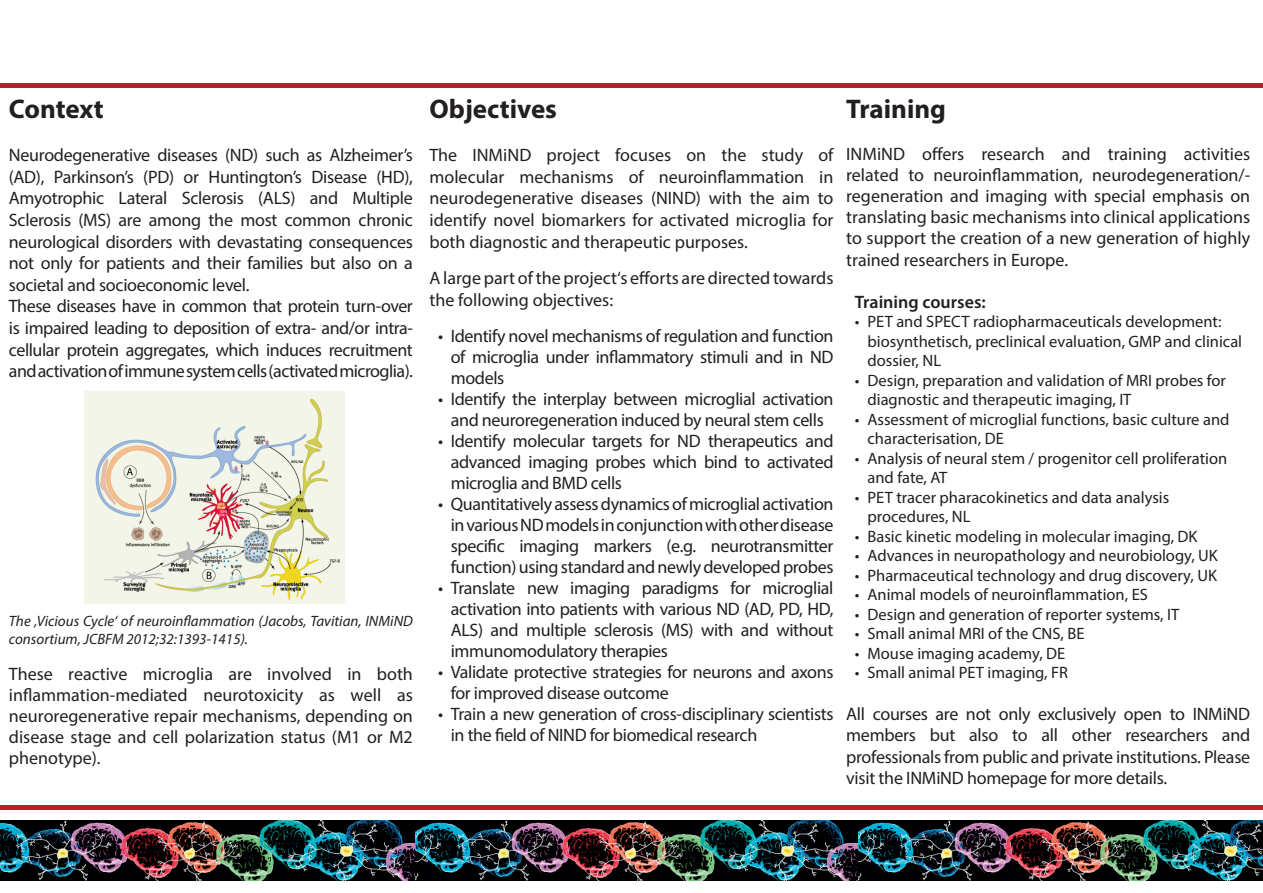
<style>
.page{position:relative;width:1263px;height:893px;background:#fff}
.page>*{position:absolute;margin:0;border:0;box-sizing:border-box;transform-origin:0 0}
.t1{font:700 27px "Myriad Pro";color:#231f20}
.t2{font:18px/21px "Myriad Pro";letter-spacing:-.02em;color:#231f20;text-align:justify}
.t3{font:18px/21.6px "Myriad Pro";color:#231f20}
.t4{font:600 18px "Myriad Pro";color:#231f20}
.t5{font:16.5px/19.5px "Myriad Pro";color:#231f20}
.t6{font:italic 15px/18px "Myriad Pro";color:#231f20}
.s1{color:#fff}
</style>
<div class="page">
<hr style="left:0;top:83px;width:1263px;height:4px;background:#be1d2c">
<hr style="left:0;top:806px;width:1263px;height:4px;background:#be1d2c">
<img style="left:0;top:821px;width:1263px;height:59px">
<img style="left:85px;top:391px;width:260px;height:213px">
<p class="t1" style="left:9px;top:91px;width:96px">Context</p>
<p class="t2" style="left:9px;top:144px;width:406px;line-height:21.6px">Neurodegenerative diseases (ND) such as Alzheimer’s (AD), Parkinson’s (PD) or Huntington’s Disease (HD), Amyotrophic Lateral Sclerosis (ALS) and Multiple Sclerosis (MS) are among the most common chronic neurological disorders with devastating consequences not only for patients and their families but also on a societal and socioeconomic level.</p>
<p class="t2" style="left:9px;top:295px;width:405px;line-height:21.6px">These diseases have in common that protein turn-over is impaired leading to deposition of extra- and/or intra&shy;cellular protein aggregates, which induces recruitment and activation of immune system cells (activated microglia).</p>
<p class="t6" style="left:9px;top:612px;width:405px">The ‚Vicious Cycle‘ of neuroinflammation (Jacobs, Tavitian, INMiND consortium, JCBFM 2012;32:1393-1415).</p>
<p class="t2" style="left:9px;top:663px;width:405px">These reactive microglia are involved in both inflammation-mediated neurotoxicity as well as neuroregenerative repair mechanisms, depending on disease stage and cell polarization status (M1 or M2 phenotype).</p>
<p class="t1" style="left:429px;top:91px;width:129px">Objectives</p>
<p class="t2" style="left:429px;top:144px;width:405px;line-height:21.6px">The INMiND project focuses on the study of molecular mechanisms of neuroinflammation in neurodegenerative diseases (NIND) with the aim to identify novel biomarkers for activated microglia for both diagnostic and therapeutic purposes.</p>
<p class="t3" style="left:429px;top:267px;width:405px">A large part of the project‘s efforts are directed towards the following objectives:</p>
<p class="t2" style="left:451px;top:325px;width:384px;text-indent:-13px">• Identify novel mechanisms of regulation and function of microglia under inflammatory stimuli and in ND models</p>
<p class="t2" style="left:438px;top:388px;width:397px;text-align:center">• Identify the interplay between microglial activation and neuroregeneration induced by neural stem cells</p>
<p class="t2" style="left:451px;top:430px;width:384px;text-indent:-13px">• Identify molecular targets for ND therapeutics and advanced imaging probes which bind to activated microglia and BMD cells</p>
<p class="t2" style="left:451px;top:493px;width:384px;text-indent:-13px">• Quantitatively assess dynamics of microglial activation in various ND models in conjunction with other disease specific imaging markers (e.g. neurotransmitter function) using standard and newly developed probes</p>
<p class="t2" style="left:451px;top:577px;width:384px;text-indent:-13px">• Translate new imaging paradigms for microglial activation into patients with various ND (AD, PD, HD, ALS) and multiple sclerosis (MS) with and without immunomodulatory therapies</p>
<p class="t2" style="left:451px;top:661px;width:384px;text-indent:-13px">• Validate protective strategies for neurons and axons for improved disease outcome</p>
<p class="t2" style="left:451px;top:703px;width:384px;text-indent:-13px">• Train a new generation of cross-disciplinary scientists in the field of NIND for biomedical research</p>
<p class="t1" style="left:846px;top:91px;width:101px">Training</p>
<p class="t2" style="left:846px;top:143px;width:405px">INMiND offers research and training activities related to neuroinflammation, neurodegeneration/- regeneration and imaging with special emphasis on translating basic mechanisms into clinical applications to support the creation of a new generation of highly trained researchers in Europe.</p>
<p class="t4" style="left:855px;top:290px;width:133px">Training courses:</p>
<p class="t5" style="left:867px;top:312px;width:376px;text-indent:-13px">• PET and SPECT radiopharmaceuticals development: biosynthetisch, preclinical evaluation, GMP and clinical dossier, NL</p>
<p class="t5" style="left:867px;top:370px;width:360px;text-indent:-13px">• Design, preparation and validation of MRI probes for diagnostic and therapeutic imaging, IT</p>
<p class="t5" style="left:867px;top:409px;width:363px;text-indent:-13px">• Assessment of microglial functions, basic culture and characterisation, DE</p>
<p class="t5" style="left:867px;top:448px;width:361px;text-indent:-13px">• Analysis of neural stem / progenitor cell proliferation and fate, AT</p>
<p class="t5" style="left:867px;top:487px;width:303px;text-indent:-13px">• PET tracer pharacokinetics and data analysis procedures, NL</p>
<p class="t5" style="left:855px;top:526px;width:344px">• Basic kinetic modeling in molecular imaging, DK</p>
<p class="t5" style="left:855px;top:546px;width:365px">• Advances in neuropathology and neurobiology, UK</p>
<p class="t5" style="left:855px;top:565px;width:364px">• Pharmaceutical technology and drug discovery, UK</p>
<p class="t5" style="left:855px;top:585px;width:295px">• Animal models of neuroinflammation, ES</p>
<p class="t5" style="left:855px;top:604px;width:326px">• Design and generation of reporter systems, IT</p>
<p class="t5" style="left:855px;top:624px;width:231px">• Small animal MRI of the CNS, BE</p>
<p class="t5" style="left:855px;top:643px;width:212px">• Mouse imaging academy, DE</p>
<p class="t5" style="left:855px;top:663px;width:215px">• Small animal PET imaging, FR</p>
<p class="t2" style="left:846px;top:704px;width:405px">All courses are not only exclusively open to INMiND members but also to all other researchers and professionals from public and private institutions. Please visit the INMiND homepage for more details.<span class="s1">.</span></p>
</div>
